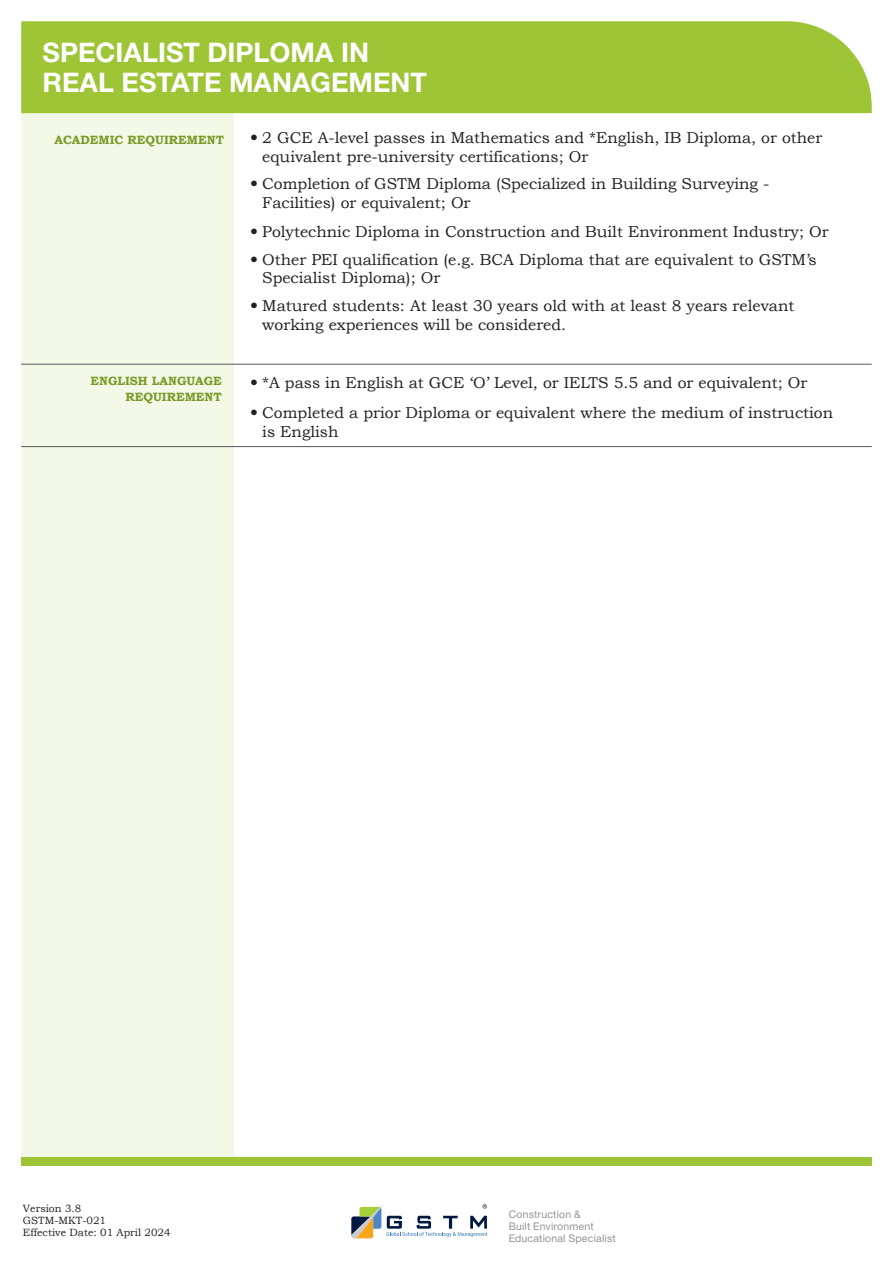
<style>
.page{position:relative;width:893px;height:1263px;background:#fff}
.page>*{position:absolute;margin:0;border:0;box-sizing:border-box;transform-origin:0 0}
.t1{font:700 27px/30px "Helvetica Neue";color:#fff}
.t2{font:15.75px/18.9px "Bookman Old Style";color:#231f20}
.t3{font:700 12px/16.5px "Bookman Old Style";color:#799a27;text-align:right}
.t4{font:10.5px/12px "Helvetica Neue";letter-spacing:.02em;color:#939598}
.t5{font:10.5px/12px "Bookman Old Style";color:#231f20}
.s1{font-family:"Helvetica Neue"}
</style>
<div class="page">
<svg style="left:351px;top:1204px;width:136px;height:34px"></svg>
<div style="left:21px;top:34px;width:213px;height:1127px;background:#f3f8e7"></div>
<div style="left:21px;top:21px;width:851px;height:92px;background:#9ec536"></div>
<div style="left:21px;top:1157px;width:851px;height:9px;background:#9ec536"></div>
<hr style="left:21px;top:364px;width:851px;height:1px;background:#57585a">
<hr style="left:21px;top:446px;width:851px;height:1px;background:#57585a">
<h1 class="t1" style="left:43px;top:36px;width:386px">SPECIALIST DIPLOMA IN<br>REAL ESTATE MANAGEMENT</h1>
<p class="t3" style="left:54px;top:132px;width:171px">ACADEMIC REQUIREMENT</p>
<p class="t2" style="left:262px;top:128px;width:562px;text-indent:-12px"><span class="s1">•</span> 2 GCE A-level passes in Mathematics and *English, IB Diploma, or other equivalent pre-university certifications; Or</p>
<p class="t2" style="left:262px;top:174px;width:509px;text-indent:-12px"><span class="s1">•</span> Completion of GSTM Diploma (Specialized in Building Surveying -<br>Facilities) or equivalent; Or</p>
<p class="t2" style="left:250px;top:222px;width:580px"><span class="s1">•</span> Polytechnic Diploma in Construction and Built Environment Industry; Or</p>
<p class="t2" style="left:262px;top:250px;width:556px;text-indent:-12px"><span class="s1">•</span> Other PEI qualification (e.g. BCA Diploma that are equivalent to GSTM’s<br>Specialist Diploma); Or</p>
<p class="t2" style="left:262px;top:296px;width:534px;text-indent:-12px"><span class="s1">•</span> Matured students: At least 30 years old with at least 8 years relevant working experiences will be considered.</p>
<p class="t3" style="left:91px;top:372px;width:133px">ENGLISH LANGUAGE<br>REQUIREMENT</p>
<p class="t2" style="left:250px;top:374px;width:559px"><span class="s1">•</span> *A pass in English at GCE ‘O’ Level, or IELTS 5.5 and or equivalent; Or</p>
<p class="t2" style="left:262px;top:403px;width:572px;text-indent:-12px"><span class="s1">•</span> Completed a prior Diploma or equivalent where the medium of instruction is English</p>
<p class="t5" style="left:23px;top:1203px;width:149px">Version 3.8<br>GSTM-MKT-021<br>Effective Date: 01 April 2024</p>
<p class="t4" style="left:509px;top:1208px;width:109px">Construction &amp;<br>Built Environment<br>Educational Specialist</p>
</div>
